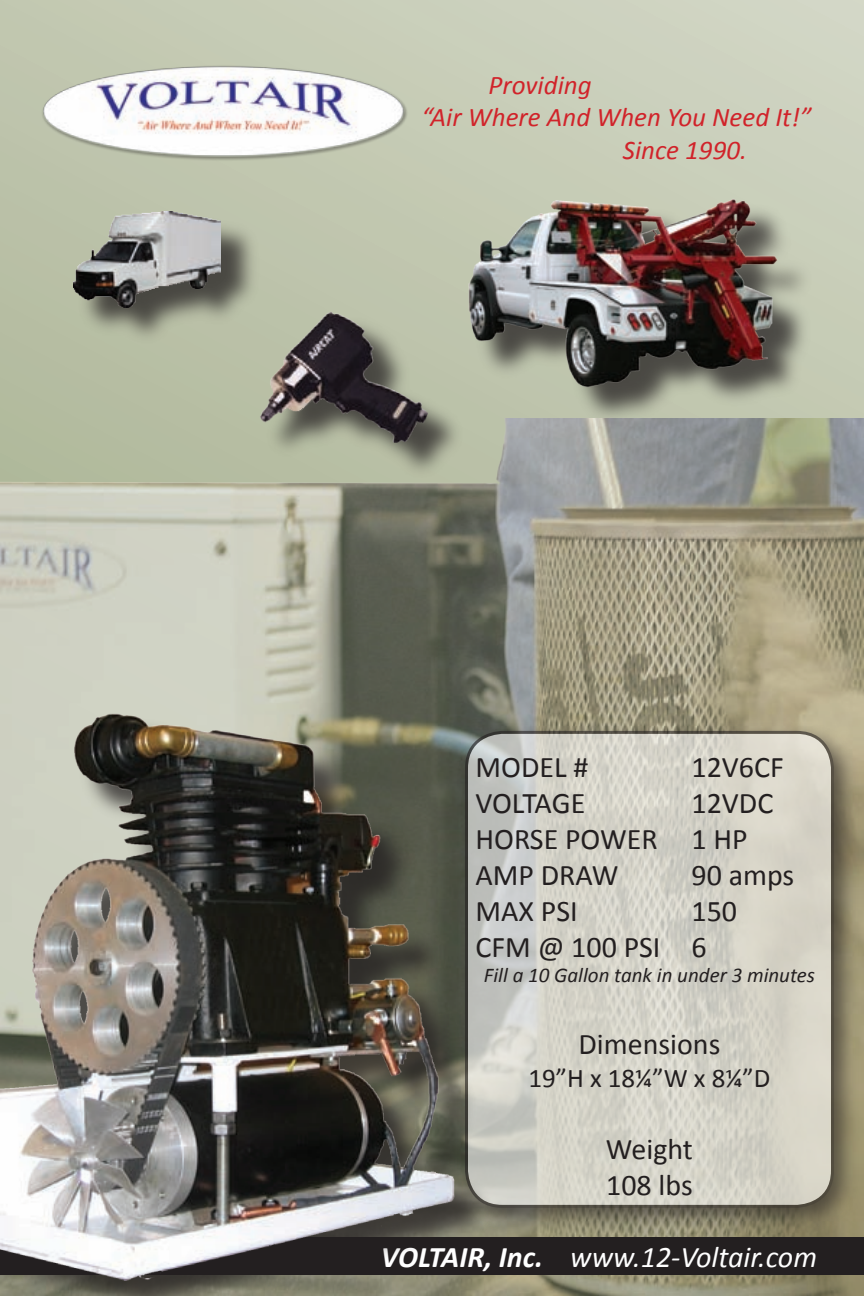
<style>
.page{position:relative;width:864px;height:1296px;background:#fff}
.page>*{position:absolute;margin:0;border:0;box-sizing:border-box;transform-origin:0 0}
.t1{font:30px/36px "Calibri";color:#231f20}
.t2{font:italic 30px "Calibri";color:#fff}
.t3{font:italic 27px "Calibri";color:#d1232a}
.t4{font:27px "Calibri";color:#231f20}
.t5{font:italic 21px "Calibri";color:#231f20}
.s1{font-weight:700}
</style>
<div class="page">
<div style="left:0;top:0;width:864px;height:1296px;background:linear-gradient(to right,#b8bfa5,#d1d5c3)"></div>
<div style="left:76px;top:214px;width:185px;height:132px;background:#231f20;opacity:.75"></div>
<img style="left:74px;top:212px;width:147px;height:95px">
<div style="left:471px;top:201px;width:345px;height:225px;background:#231f20;opacity:.75"></div>
<img style="left:425px;top:165px;width:369px;height:254px">
<div style="left:263px;top:314px;width:202px;height:167px;background:#bdc3ab"></div>
<img style="left:259px;top:311px;width:169px;height:108px">
<img style="left:34px;top:42px;width:379px;height:142px">
<img style="left:0;top:419px;width:864px;height:877px">
<div style="left:0;top:1237px;width:864px;height:38px;background:#231f20"></div>
<div style="left:455px;top:719px;width:405px;height:515px;background:#231f20;opacity:.94"></div>
<svg style="left:466px;top:732px;width:366px;height:474px;background:#d3d2c8"></svg>
<div style="left:465px;top:731px;width:369px;height:477px;border:3px solid #231f20;border-radius:36px"></div>
<div style="left:0;top:716px;width:493px;height:580px;background:#231f20;opacity:.75"></div>
<img style="left:0;top:690px;width:463px;height:606px">
<p class="t3" style="left:489px;top:68px;width:105px">Providing</p>
<p class="t3" style="left:422px;top:100px;width:391px">“Air Where And When You Need It!”</p>
<p class="t3" style="left:623px;top:133px;width:125px">Since 1990.</p>
<p class="t1" style="left:476px;top:748px;width:114px">MODEL #</p>
<p class="t1" style="left:692px;top:748px;width:94px">12V6CF</p>
<p class="t1" style="left:476px;top:784px;width:111px">VOLTAGE</p>
<p class="t1" style="left:476px;top:784px;width:299px;text-indent:216px">12VDC<br>HORSE POWER 1 HP<br>AMP DRAW</p>
<p class="t1" style="left:692px;top:856px;width:104px">90 amps</p>
<p class="t1" style="left:476px;top:892px;width:263px;text-indent:216px">150<br>CFM @ 100 PSI 6</p>
<p class="t5" style="left:484px;top:962px;width:333px">Fill a 10 Gallon tank in under 3 minutes</p>
<p class="t1" style="left:476px;top:892px;width:104px">MAX PSI</p>
<p class="t1" style="left:579px;top:1025px;width:143px">Dimensions</p>
<p class="t4" style="left:529px;top:1061px;width:243px">19”H x 18¼”W x 8¼”D</p>
<p class="t1" style="left:606px;top:1129px;width:89px">Weight<br>108 lbs</p>
<p class="t2" style="left:381px;top:1239px;width:438px"><span class="s1">VOLTAIR, Inc.</span> www.12-Voltair.com</p>
</div>
